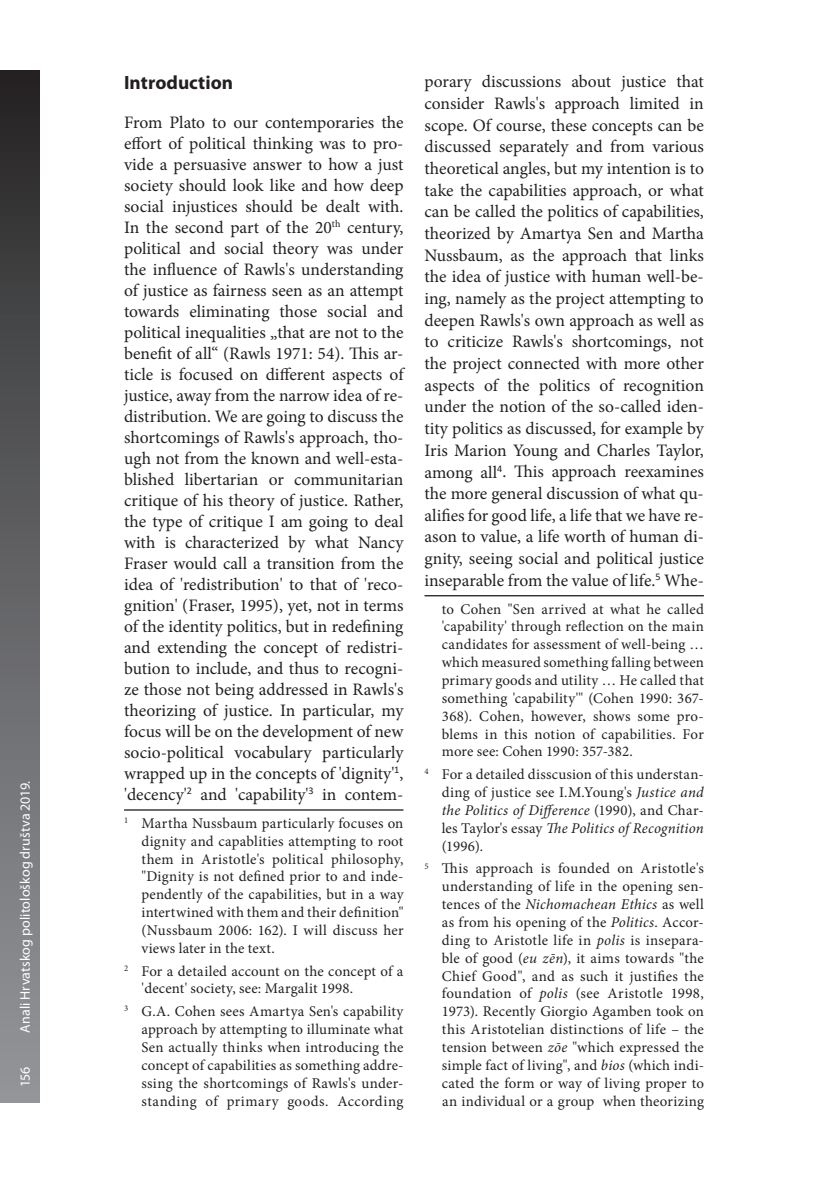
<style>
.page{position:relative;width:828px;height:1180px;background:#fff}
.page>*{position:absolute;margin:0;border:0;box-sizing:border-box;transform-origin:0 0}
.t1{font:700 19.25px "Myriad Pro";letter-spacing:.005em;color:#231f20}
.t2{font:17.5px/21px "Minion Pro";color:#231f20;text-align:justify}
.t3{font:14.88px/17.8px "Minion Pro";letter-spacing:.015em;color:#231f20;text-align:justify}
.t4{font:14px "Myriad Pro";color:#fff}
.s1{font-style:italic}
</style>
<div class="page">
<div style="left:0;top:70px;width:40px;height:1032px;background:linear-gradient(to bottom,#292728,#979a9d)"></div>
<hr style="left:124px;top:809px;width:279px;height:1px;background:#231f20">
<hr style="left:424px;top:595px;width:280px;height:1px;background:#231f20">
<p class="t4" style="left:16px;top:1087px;width:308px;rotate:-90deg">156 Anali Hrvatskog politološkog društva 2019.</p>
<p class="t1" style="left:124px;top:70px;width:110px">Introduction</p>
<p class="t2" style="left:124px;top:112px;width:281px">From Plato to our contemporaries the effort of political thinking was to pro&shy;vide a persuasive answer to how a just society should look like and how deep social injustices should be dealt with.<br>In the second part of the 20<sup>th</sup> century, political and social theory was under the influence of Rawls's understanding of justice as fairness seen as an attempt towards eliminating those social and political inequalities „that are not to the benefit of all“ (Rawls 1971: 54). This ar&shy;ticle is focused on different aspects of justice, away from the narrow idea of re&shy;distribution. We are going to discuss the shortcomings of Rawls's approach, tho&shy;ugh not from the known and well-esta&shy;blished libertarian or communitarian critique of his theory of justice. Rather, the type of critique I am going to deal with is characterized by what Nancy Fraser would call a transition from the idea of 'redistribution' to that of 'reco&shy;gnition' (Fraser, 1995), yet, not in terms of the identity politics, but in redefining and extending the concept of redistri&shy;bution to include, and thus to recogni&shy;ze those not being addressed in Rawls's theorizing of justice. In particular, my focus will be on the development of new socio-political vocabulary particularly wrapped up in the concepts of 'dignity'<sup>1</sup>, 'decency'<sup>2</sup> and 'capability'<sup>3</sup> in contem-</p>
<p class="t3" style="left:141px;top:814px;width:263px;text-indent:-17px"><sup>1</sup> Martha Nussbaum particularly focuses on dignity and capablities attempting to root them in Aristotle's political philosophy, "Dignity is not defined prior to and inde&shy;pendently of the capabilities, but in a way intertwined with them and their definition" (Nussbaum 2006: 162). I will discuss her views later in the text.</p>
<p class="t3" style="left:141px;top:962px;width:263px;text-indent:-17px"><sup>2</sup> For a detailed account on the concept of a 'decent' society, see: Margalit 1998.</p>
<p class="t3" style="left:141px;top:1002px;width:263px;text-indent:-17px"><sup>3</sup> G.A. Cohen sees Amartya Sen's capability approach by attempting to illuminate what Sen actually thinks when introducing the concept of capabilities as something addre&shy;ssing the shortcomings of Rawls's under&shy;standing of primary goods. According</p>
<p class="t2" style="left:424px;top:71px;width:281px;line-height:21.7px">porary discussions about justice that consider Rawls's approach limited in scope. Of course, these concepts can be discussed separately and from various theoretical angles, but my intention is to take the capabilities approach, or what can be called the politics of capabilities, theorized by Amartya Sen and Martha Nussbaum, as the approach that links the idea of justice with human well-be&shy;ing, namely as the project attempting to deepen Rawls's own approach as well as to criticize Rawls's shortcomings, not the project connected with more other aspects of the politics of recognition under the notion of the so-called iden&shy;tity politics as discussed, for example by Iris Marion Young and Charles Taylor, among all<sup>4</sup>. This approach reexamines the more general discussion of what qu&shy;alifies for good life, a life that we have re&shy;ason to value, a life worth of human di&shy;gnity, seeing social and political justice inseparable from the value of life.<sup>5</sup> Whe-</p>
<p class="t3" style="left:442px;top:600px;width:263px">to Cohen "Sen arrived at what he called 'capability' through reflection on the main candidates for assessment of well-being … which measured something falling between primary goods and utility … He called that something 'capability'" (Cohen 1990: 367- 368). Cohen, however, shows some pro&shy;blems in this notion of capabilities. For more see: Cohen 1990: 357-382.</p>
<p class="t3" style="left:442px;top:765px;width:263px;text-indent:-17px"><sup>4</sup> For a detailed disscusion of this understan&shy;ding of justice see I.M.Young's <span class="s1">Justice and the Politics of Difference</span> (1990), and Char&shy;les Taylor's essay <span class="s1">The Politics of Recognition </span>(1996).</p>
<p class="t3" style="left:442px;top:860px;width:264px;text-indent:-17px"><sup>5</sup> This approach is founded on Aristotle's understanding of life in the opening sen&shy;tences of the <span class="s1">Nichomachean Ethics</span> as well as from his opening of the <span class="s1">Politics</span>. Accor&shy;ding to Aristotle life in <span class="s1">polis</span> is insepara&shy;ble of good (<span class="s1">eu zēn</span>), it aims towards "the Chief Good", and as such it justifies the foundation of <span class="s1">polis</span> (see Aristotle 1998, 1973). Recently Giorgio Agamben took on this Aristotelian distinctions of life – the tension between <span class="s1">zōe</span> "which expressed the simple fact of living", and <span class="s1">bios</span> (which indi&shy;cated the form or way of living proper to an individual or a group when theorizing</p>
</div>
